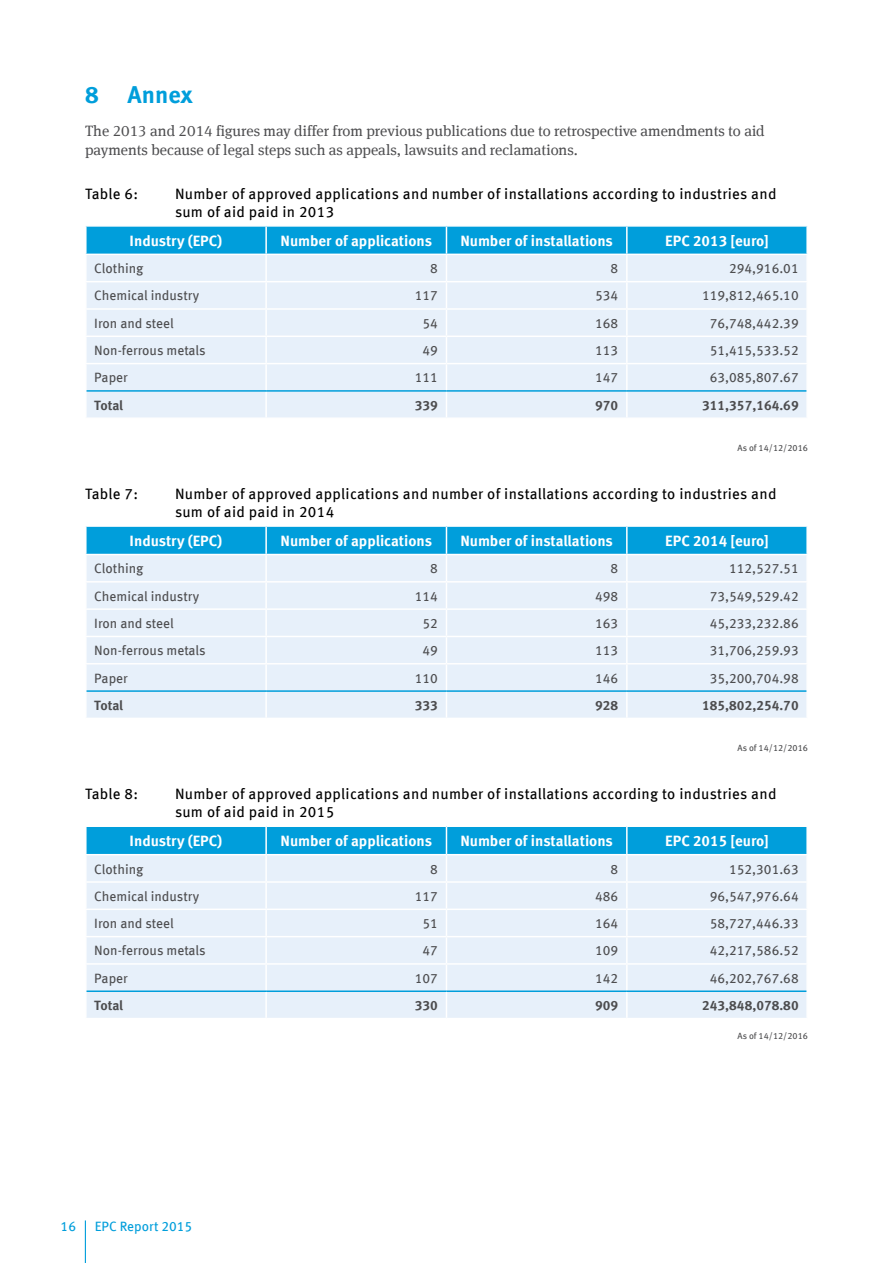
<style>
.page{position:relative;width:893px;height:1263px;background:#fff}
.page>*{position:absolute;margin:0;border:0;box-sizing:border-box;transform-origin:0 0}
.t1{font:700 24px "Meta Offc";color:#009edb}
.t2{font:15px/18px "Meta Offc";letter-spacing:.02em;color:#000}
.Tabellenkopf{font:700 15px "Meta Offc";color:#fff}
.Fließtext{font:15px/19.5px "Meta Serif Offc";color:#4d4d4f}
.Tabelle{font:13.5px "Meta Offc";color:#4d4d4f}
.Tabelle-2{font:700 13.5px "Meta Offc";color:#4d4d4f}
.t3{font:13.5px "Meta Offc";color:#009edb}
.Tabellenzusatz{font:9px "Meta Offc";color:#4d4d4f}
</style>
<div class="page">
<hr style="left:85px;top:1220px;width:1px;height:43px;background:#009edb">
<svg style="left:86px;top:226px;width:721px;height:191px;background:#c7e5f5"></svg>
<hr style="left:626px;top:392px;width:2px;height:25px;background:#fff">
<hr style="left:806px;top:391px;width:2px;height:26px;background:#fff">
<hr style="left:87px;top:390px;width:179px;height:2px;background:#009edb">
<hr style="left:266px;top:390px;width:180px;height:2px;background:#009edb">
<hr style="left:446px;top:390px;width:181px;height:2px;background:#009edb">
<hr style="left:627px;top:390px;width:179px;height:2px;background:#009edb">
<svg style="left:86px;top:526px;width:721px;height:192px;background:#c7e5f5"></svg>
<hr style="left:626px;top:692px;width:2px;height:26px;background:#fff">
<hr style="left:806px;top:691px;width:2px;height:27px;background:#fff">
<hr style="left:87px;top:690px;width:179px;height:2px;background:#009edb">
<hr style="left:266px;top:690px;width:180px;height:2px;background:#009edb">
<hr style="left:446px;top:690px;width:181px;height:2px;background:#009edb">
<hr style="left:627px;top:690px;width:179px;height:2px;background:#009edb">
<svg style="left:86px;top:826px;width:721px;height:192px;background:#c7e5f5"></svg>
<hr style="left:626px;top:992px;width:2px;height:26px;background:#fff">
<hr style="left:806px;top:991px;width:2px;height:27px;background:#fff">
<hr style="left:87px;top:990px;width:179px;height:2px;background:#009edb">
<hr style="left:266px;top:990px;width:180px;height:2px;background:#009edb">
<hr style="left:446px;top:990px;width:181px;height:2px;background:#009edb">
<hr style="left:627px;top:990px;width:179px;height:2px;background:#009edb">
<p class="t1" style="left:85px;top:81px;width:109px">8 Annex</p>
<p class="Fließtext" style="left:85px;top:121px;width:681px">The 2013 and 2014 figures may differ from previous publications due to retrospective amendments to aid payments because of legal steps such as appeals, lawsuits and reclamations.</p>
<p class="t2" style="left:85px;top:185px;width:55px">Table 6:</p>
<p class="t2" style="left:175px;top:185px;width:603px">Number of approved applications and number of installations according to industries and sum of aid paid in 2013</p>
<p class="Tabellenkopf" style="left:130px;top:232px;width:94px">Industry (EPC)</p>
<p class="Tabellenkopf" style="left:281px;top:232px;width:153px">Number of applications</p>
<p class="Tabellenkopf" style="left:460px;top:232px;width:154px">Number of installations</p>
<p class="Tabellenkopf" style="left:665px;top:232px;width:105px">EPC 2013 [euro]</p>
<p class="Tabelle" style="left:94px;top:261px;width:51px">Clothing</p>
<p class="Tabelle" style="left:430px;top:261px;width:9px">8</p>
<p class="Tabelle" style="left:611px;top:261px;width:9px">8</p>
<p class="Tabelle" style="left:729px;top:261px;width:71px">294,916.01</p>
<p class="Tabelle" style="left:94px;top:288px;width:106px">Chemical industry</p>
<p class="Tabelle" style="left:415px;top:288px;width:25px">117</p>
<p class="Tabelle" style="left:595px;top:288px;width:25px">534</p>
<p class="Tabelle" style="left:702px;top:288px;width:98px">119,812,465.10</p>
<p class="Tabelle" style="left:94px;top:315px;width:81px">Iron and steel</p>
<p class="Tabelle" style="left:423px;top:315px;width:17px">54</p>
<p class="Tabelle" style="left:595px;top:315px;width:25px">168</p>
<p class="Tabelle" style="left:710px;top:315px;width:90px">76,748,442.39</p>
<p class="Tabelle" style="left:94px;top:342px;width:113px">Non-ferrous metals</p>
<p class="Tabelle" style="left:423px;top:342px;width:17px">49</p>
<p class="Tabelle" style="left:595px;top:342px;width:25px">113</p>
<p class="Tabelle" style="left:710px;top:342px;width:90px">51,415,533.52</p>
<p class="Tabelle" style="left:94px;top:370px;width:35px">Paper</p>
<p class="Tabelle" style="left:415px;top:370px;width:25px">111</p>
<p class="Tabelle" style="left:595px;top:370px;width:25px">147</p>
<p class="Tabelle" style="left:710px;top:370px;width:90px">63,085,807.67</p>
<p class="Tabelle-2" style="left:94px;top:397px;width:30px">Total</p>
<p class="Tabelle-2" style="left:415px;top:397px;width:25px">339</p>
<p class="Tabelle-2" style="left:595px;top:397px;width:25px">970</p>
<p class="Tabelle-2" style="left:702px;top:397px;width:98px">311,357,164.69</p>
<p class="Tabellenzusatz" style="left:737px;top:443px;width:72px">As of 14/12/2016</p>
<p class="t2" style="left:85px;top:485px;width:55px">Table 7:</p>
<p class="t2" style="left:175px;top:485px;width:603px">Number of approved applications and number of installations according to industries and sum of aid paid in 2014</p>
<p class="Tabellenkopf" style="left:130px;top:532px;width:94px">Industry (EPC)</p>
<p class="Tabellenkopf" style="left:281px;top:532px;width:153px">Number of applications</p>
<p class="Tabellenkopf" style="left:460px;top:532px;width:154px">Number of installations</p>
<p class="Tabellenkopf" style="left:665px;top:532px;width:105px">EPC 2014 [euro]</p>
<p class="Tabelle" style="left:94px;top:561px;width:51px">Clothing</p>
<p class="Tabelle" style="left:430px;top:561px;width:9px">8</p>
<p class="Tabelle" style="left:611px;top:561px;width:9px">8</p>
<p class="Tabelle" style="left:729px;top:561px;width:71px">112,527.51</p>
<p class="Tabelle" style="left:94px;top:588px;width:106px">Chemical industry</p>
<p class="Tabelle" style="left:415px;top:588px;width:25px">114</p>
<p class="Tabelle" style="left:595px;top:588px;width:25px">498</p>
<p class="Tabelle" style="left:710px;top:588px;width:90px">73,549,529.42</p>
<p class="Tabelle" style="left:94px;top:615px;width:81px">Iron and steel</p>
<p class="Tabelle" style="left:423px;top:615px;width:17px">52</p>
<p class="Tabelle" style="left:595px;top:615px;width:25px">163</p>
<p class="Tabelle" style="left:710px;top:615px;width:90px">45,233,232.86</p>
<p class="Tabelle" style="left:94px;top:643px;width:113px">Non-ferrous metals</p>
<p class="Tabelle" style="left:423px;top:643px;width:17px">49</p>
<p class="Tabelle" style="left:595px;top:643px;width:25px">113</p>
<p class="Tabelle" style="left:710px;top:643px;width:90px">31,706,259.93</p>
<p class="Tabelle" style="left:94px;top:670px;width:35px">Paper</p>
<p class="Tabelle" style="left:415px;top:670px;width:25px">110</p>
<p class="Tabelle" style="left:595px;top:670px;width:25px">146</p>
<p class="Tabelle" style="left:710px;top:670px;width:90px">35,200,704.98</p>
<p class="Tabelle-2" style="left:94px;top:697px;width:30px">Total</p>
<p class="Tabelle-2" style="left:415px;top:697px;width:25px">333</p>
<p class="Tabelle-2" style="left:595px;top:697px;width:25px">928</p>
<p class="Tabelle-2" style="left:702px;top:697px;width:98px">185,802,254.70</p>
<p class="Tabellenzusatz" style="left:737px;top:743px;width:72px">As of 14/12/2016</p>
<p class="t2" style="left:85px;top:785px;width:55px">Table 8:</p>
<p class="t2" style="left:175px;top:785px;width:603px">Number of approved applications and number of installations according to industries and sum of aid paid in 2015</p>
<p class="Tabellenkopf" style="left:130px;top:832px;width:94px">Industry (EPC)</p>
<p class="Tabellenkopf" style="left:281px;top:832px;width:153px">Number of applications</p>
<p class="Tabellenkopf" style="left:460px;top:832px;width:154px">Number of installations</p>
<p class="Tabellenkopf" style="left:665px;top:832px;width:105px">EPC 2015 [euro]</p>
<p class="Tabelle" style="left:94px;top:861px;width:51px">Clothing</p>
<p class="Tabelle" style="left:430px;top:861px;width:9px">8</p>
<p class="Tabelle" style="left:611px;top:861px;width:9px">8</p>
<p class="Tabelle" style="left:729px;top:861px;width:71px">152,301.63</p>
<p class="Tabelle" style="left:94px;top:888px;width:106px">Chemical industry</p>
<p class="Tabelle" style="left:415px;top:888px;width:25px">117</p>
<p class="Tabelle" style="left:595px;top:888px;width:25px">486</p>
<p class="Tabelle" style="left:710px;top:888px;width:90px">96,547,976.64</p>
<p class="Tabelle" style="left:94px;top:915px;width:81px">Iron and steel</p>
<p class="Tabelle" style="left:423px;top:915px;width:17px">51</p>
<p class="Tabelle" style="left:595px;top:915px;width:25px">164</p>
<p class="Tabelle" style="left:710px;top:915px;width:90px">58,727,446.33</p>
<p class="Tabelle" style="left:94px;top:943px;width:113px">Non-ferrous metals</p>
<p class="Tabelle" style="left:423px;top:943px;width:17px">47</p>
<p class="Tabelle" style="left:595px;top:943px;width:25px">109</p>
<p class="Tabelle" style="left:710px;top:943px;width:90px">42,217,586.52</p>
<p class="Tabelle" style="left:94px;top:970px;width:35px">Paper</p>
<p class="Tabelle" style="left:415px;top:970px;width:25px">107</p>
<p class="Tabelle" style="left:595px;top:970px;width:25px">142</p>
<p class="Tabelle" style="left:710px;top:970px;width:90px">46,202,767.68</p>
<p class="Tabelle-2" style="left:94px;top:997px;width:30px">Total</p>
<p class="Tabelle-2" style="left:415px;top:997px;width:25px">330</p>
<p class="Tabelle-2" style="left:595px;top:997px;width:25px">909</p>
<p class="Tabelle-2" style="left:702px;top:997px;width:98px">243,848,078.80</p>
<p class="Tabellenzusatz" style="left:737px;top:1030px;width:72px">As of 14/12/2016</p>
<p class="t3" style="left:61px;top:1218px;width:17px">16</p>
<p class="t3" style="left:95px;top:1218px;width:99px">EPC Report 2015</p>
</div>
